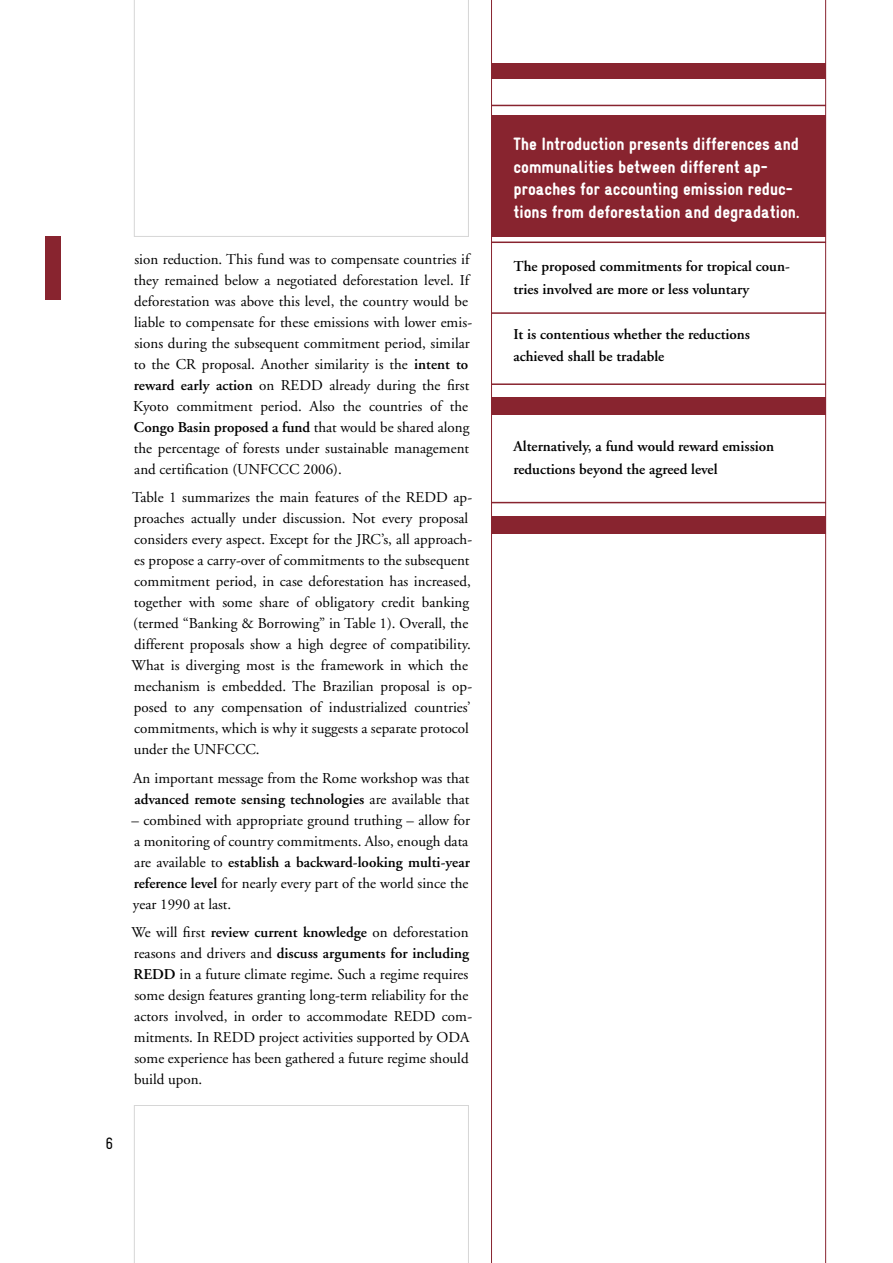
<style>
.page{position:relative;width:893px;height:1263px;background:#fff}
.page>*{position:absolute;margin:0;border:0;box-sizing:border-box;transform-origin:0 0}
.resumes_kopf{font:900 condensed 18px/22.5px "Gravur";color:#fff}
.block{font:condensed 16.5px "Gravur";color:#000}
.block-2{font:15px/21px "Adobe Garamond";color:#000}
.resumes{font:600 15px/22.5px "Adobe Garamond";color:#000}
.s1{font-weight:600}
</style>
<div class="page">
<svg style="left:134px;top:0;width:335px;height:237px"></svg>
<svg style="left:491px;top:0;width:335px;height:1263px"></svg>
<div style="left:491px;top:115px;width:335px;height:122px;background:#88242f"></div>
<hr style="left:491px;top:242px;width:335px;height:1px;background:#88242f">
<hr style="left:491px;top:312px;width:335px;height:2px;background:#88242f">
<hr style="left:491px;top:105px;width:335px;height:1px;background:#88242f">
<hr style="left:491px;top:502px;width:335px;height:1px;background:#88242f">
<div style="left:491px;top:516px;width:335px;height:17px;background:#88242f"></div>
<div style="left:491px;top:63px;width:335px;height:16px;background:#88242f"></div>
<hr style="left:491px;top:383px;width:335px;height:2px;background:#88242f">
<div style="left:491px;top:397px;width:335px;height:18px;background:#88242f"></div>
<div style="left:45px;top:237px;width:16px;height:63px;background:#88242f"></div>
<svg style="left:134px;top:1105px;width:335px;height:158px"></svg>
<p class="block-2" style="left:133px;top:249px;width:340px">sion reduction. This fund was to compensate countries if they remained below a negotiated deforestation level. If deforestation was above this level, the country would be liable to compensate for these emissions with lower emis&shy;sions during the subsequent commitment period, similar to the CR proposal. Another similarity is the <span class="s1">intent to reward early action</span> on REDD already during the first Kyoto commitment period. Also the countries of the <span class="s1">Congo Basin proposed a fund</span> that would be shared along the percentage of forests under sustainable management and certification (UNFCCC 2006).</p>
<p class="block-2" style="left:132px;top:487px;width:342px">Table 1 summarizes the main features of the REDD ap&shy;proaches actually under discussion. Not every proposal considers every aspect. Except for the JRC’s, all approach&shy;es propose a carry-over of commitments to the subsequent commitment period, in case deforestation has increased, together with some share of obligatory credit banking (termed “Banking &amp; Borrowing” in Table 1). Overall, the different proposals show a high degree of compatibility.<br>What is diverging most is the framework in which the mechanism is embedded. The Brazilian proposal is op&shy;posed to any compensation of industrialized countries’ commitments, which is why it suggests a separate protocol under the UNFCCC.</p>
<p class="block-2" style="left:133px;top:768px;width:338px">An important message from the Rome workshop was that <span class="s1">advanced remote sensing technologies</span> are available that</p>
<p class="block-2" style="left:131px;top:810px;width:340px">– combined with appropriate ground truthing – allow for a monitoring of country commitments. Also, enough data are available to <span class="s1">establish a backward-looking multi-year reference level</span> for nearly every part of the world since the year 1990 at last.</p>
<p class="block-2" style="left:132px;top:922px;width:342px">We will first <span class="s1">review current knowledge</span> on deforestation reasons and drivers and <span class="s1">discuss arguments for including REDD</span> in a future climate regime. Such a regime requires some design features granting long-term reliability for the actors involved, in order to accommodate REDD com&shy;mitments. In REDD project activities supported by ODA some experience has been gathered a future regime should build upon.</p>
<p class="block" style="left:105px;top:1134px;width:9px">6</p>
<p class="resumes_kopf" style="left:513px;top:133px;width:287px">The Introduction presents differences and communalities between different ap&shy;proaches for accounting emission reduc&shy;tions from deforestation and degradation.</p>
<p class="resumes" style="left:513px;top:255px;width:278px">The proposed commitments for tropical coun&shy;tries involved are more or less voluntary</p>
<p class="resumes" style="left:513px;top:323px;width:238px">It is contentious whether the reductions achieved shall be tradable</p>
<p class="resumes" style="left:513px;top:435px;width:262px">Alternatively, a fund would reward emission reductions beyond the agreed level</p>
</div>
